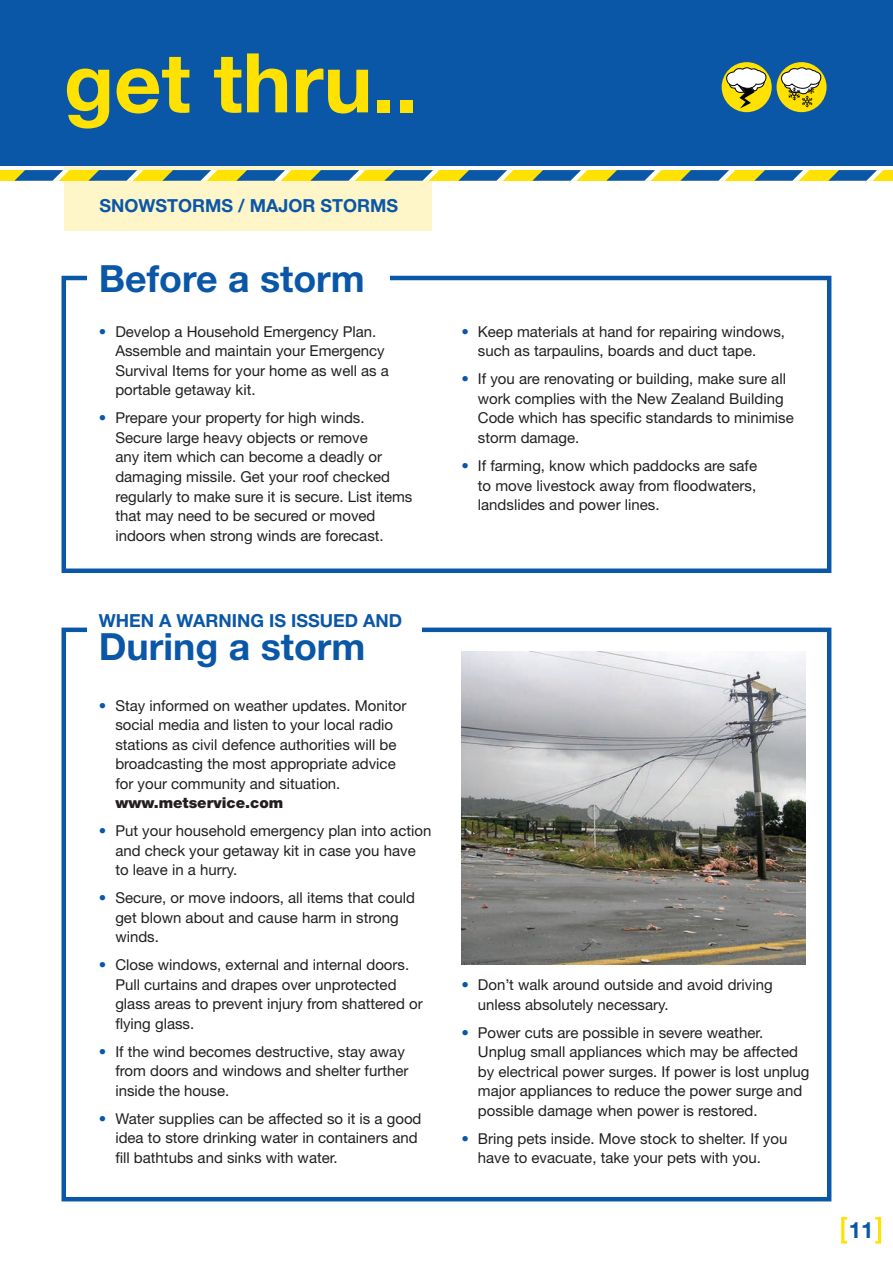
<style>
.page{position:relative;width:893px;height:1263px;background:#fff}
.page>*{position:absolute;margin:0;border:0;box-sizing:border-box;transform-origin:0 0}
.t1{font:700 82.5px "Helvetica Neue LT Std";color:#ffe201}
.t2{font:700 37.5px "Helvetica Neue LT Std";color:#0a57a7}
.t3{font:700 22.5px "Helvetica Neue LT Std";color:#0a57a7}
.t4{font:700 18px "Helvetica Neue LT Std";color:#0a57a7}
.t5{font:15px/19.5px "Helvetica Neue LT Std";color:#231f20}
.s1{color:#0a57a7}
.s2{font-weight:900}
</style>
<div class="page">
<div style="left:64px;top:159px;width:368px;height:71px;background:#fef6c9"></div>
<div style="left:0;top:170px;width:893px;height:11px;background:#ffe201"></div>
<svg style="left:14px;top:170px;width:55px;height:11px"></svg>
<svg style="left:88px;top:170px;width:55px;height:11px"></svg>
<svg style="left:162px;top:170px;width:55px;height:11px"></svg>
<svg style="left:236px;top:170px;width:55px;height:11px"></svg>
<svg style="left:310px;top:170px;width:574px;height:11px"></svg>
<div style="left:0;top:0;width:893px;height:166px;background:#0a57a7"></div>
<div style="left:62px;top:276px;width:769px;height:297px;border:4px solid #0a57a7"></div>
<div style="left:62px;top:628px;width:769px;height:573px;border:4px solid #0a57a7"></div>
<div style="left:87px;top:255px;width:303px;height:48px;background:#fff"></div>
<div style="left:87px;top:600px;width:335px;height:72px;background:#fff"></div>
<img style="left:461px;top:652px;width:344px;height:313px">
<svg style="left:841px;top:1217px;width:6px;height:26px"></svg>
<svg style="left:875px;top:1217px;width:6px;height:26px"></svg>
<div style="left:774px;top:60px;width:55px;height:54px;border:3px solid #0a57a7;border-radius:50%"></div>
<svg style="left:721px;top:60px;width:103px;height:54px"></svg>
<p class="t1" style="left:64px;top:32px;width:356px">get thru..</p>
<p class="t4" style="left:99px;top:194px;width:300px">SNOWSTORMS / MAJOR STORMS</p>
<p class="t2" style="left:99px;top:256px;width:267px">Before a storm</p>
<p class="t5" style="left:115px;top:322px;width:275px;text-indent:-16px"><span class="s1">•</span> Develop a Household Emergency Plan.<br>Assemble and maintain your Emergency Survival Items for your home as well as a portable getaway kit.</p>
<p class="t5" style="left:115px;top:408px;width:299px;text-indent:-16px"><span class="s1">•</span> Prepare your property for high winds.<br>Secure large heavy objects or remove<br>any item which can become a deadly or damaging missile. Get your roof checked regularly to make sure it is secure. List items that may need to be secured or moved indoors when strong winds are forecast.</p>
<p class="t4" style="left:99px;top:609px;width:305px">WHEN A WARNING IS ISSUED AND</p>
<p class="t2" style="left:99px;top:623px;width:268px">During a storm</p>
<p class="t5" style="left:115px;top:695px;width:293px;text-indent:-16px"><span class="s1">•</span> Stay informed on weather updates. Monitor social media and listen to your local radio stations as civil defence authorities will be broadcasting the most appropriate advice for your community and situation. <span class="s2">www.metservice.com</span></p>
<p class="t5" style="left:115px;top:821px;width:318px;text-indent:-16px"><span class="s1">•</span> Put your household emergency plan into action and check your getaway kit in case you have to leave in a hurry.</p>
<p class="t5" style="left:115px;top:888px;width:301px;text-indent:-16px"><span class="s1">•</span> Secure, or move indoors, all items that could get blown about and cause harm in strong winds.</p>
<p class="t5" style="left:115px;top:955px;width:309px;text-indent:-16px"><span class="s1">•</span> Close windows, external and internal doors.<br>Pull curtains and drapes over unprotected glass areas to prevent injury from shattered or flying glass.</p>
<p class="t5" style="left:115px;top:1041px;width:295px;text-indent:-16px"><span class="s1">•</span> If the wind becomes destructive, stay away from doors and windows and shelter further inside the house.</p>
<p class="t5" style="left:115px;top:1108px;width:308px;text-indent:-16px"><span class="s1">•</span> Water supplies can be affected so it is a good idea to store drinking water in containers and fill bathtubs and sinks with water.</p>
<p class="t5" style="left:478px;top:322px;width:309px;text-indent:-16px"><span class="s1">•</span> Keep materials at hand for repairing windows, such as tarpaulins, boards and duct tape.</p>
<p class="t5" style="left:478px;top:369px;width:317px;text-indent:-16px"><span class="s1">•</span> If you are renovating or building, make sure all work complies with the New Zealand Building Code which has specific standards to minimise storm damage.</p>
<p class="t5" style="left:478px;top:456px;width:281px;text-align:justify;text-indent:-16px"><span class="s1">•</span> If farming, know which paddocks are safe to move livestock away from floodwaters, landslides and power lines.</p>
<p class="t5" style="left:478px;top:975px;width:296px;text-indent:-16px"><span class="s1">•</span> Don’t walk around outside and avoid driving unless absolutely necessary.</p>
<p class="t5" style="left:478px;top:1022px;width:333px;text-indent:-16px"><span class="s1">•</span> Power cuts are possible in severe weather.<br>Unplug small appliances which may be affected by electrical power surges. If power is lost unplug major appliances to reduce the power surge and possible damage when power is restored.</p>
<p class="t5" style="left:478px;top:1128px;width:311px;text-indent:-16px"><span class="s1">•</span> Bring pets inside. Move stock to shelter. If you have to evacuate, take your pets with you.</p>
<h3 class="t3" style="left:849px;top:1216px;width:27px">11</h3>
</div>
